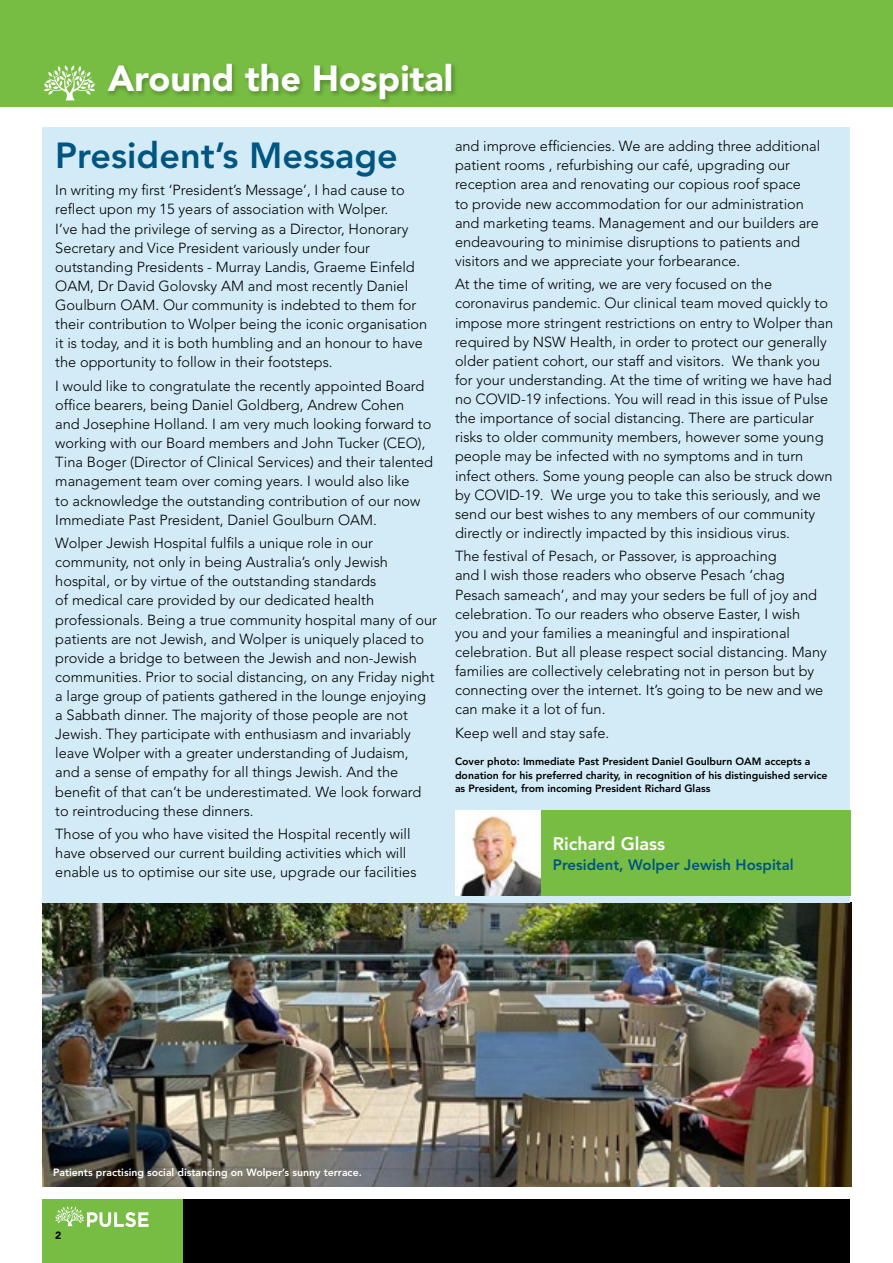
<style>
.page{position:relative;width:893px;height:1263px;background:#fff}
.page>*{position:absolute;margin:0;border:0;box-sizing:border-box;transform-origin:0 0}
.t1{font:800 36px "Avenir";color:#005581}
.t2{font:900 36px "Avenir";color:#fff}
.t3{font:800 18px "Avenir";color:#fff}
.t4{font:800 15px "Avenir";color:#005581}
.t5{font:300 14.55px/19px "Avenir";color:#000}
.t6{font:800 10.5px/13.5px "Avenir";color:#000}
.t7{font:800 10.5px "Avenir";color:#fff}
.t8{font:900 10.5px "Avenir";color:#000}
</style>
<div class="page">
<div style="left:43px;top:1199px;width:807px;height:64px;background:#000"></div>
<div style="left:43px;top:1199px;width:140px;height:64px;background:#77bd43"></div>
<div style="left:0;top:0;width:893px;height:106px;background:#77bd43"></div>
<svg style="left:44px;top:65px;width:51px;height:35px"></svg>
<svg style="left:55px;top:1206px;width:94px;height:21px"></svg>
<div style="left:106px;top:62px;width:351px;height:42px;background:#000;opacity:.25"></div>
<img style="left:43px;top:903px;width:809px;height:283px">
<div style="left:43px;top:128px;width:807px;height:775px;background:#d2ebf7"></div>
<div style="left:456px;top:810px;width:394px;height:85px;background:#77bd43"></div>
<img style="left:455px;top:810px;width:85px;height:85px">
<h1 class="t2" style="left:108px;top:57px;width:347px">Around the Hospital</h1>
<h1 class="t1" style="left:55px;top:134px;width:344px">President’s Message</h1>
<p class="t5" style="left:55px;top:181px;width:373px">In writing my first ‘President’s Message’, I had cause to reflect upon my 15 years of association with Wolper.<br>I’ve had the privilege of serving as a Director, Honorary Secretary and Vice President variously under four outstanding Presidents - Murray Landis, Graeme Einfeld OAM, Dr David Golovsky AM and most recently Daniel Goulburn OAM. Our community is indebted to them for their contribution to Wolper being the iconic organisation it is today, and it is both humbling and an honour to have the opportunity to follow in their footsteps.</p>
<p class="t5" style="left:55px;top:376px;width:379px">I would like to congratulate the recently appointed Board office bearers, being Daniel Goldberg, Andrew Cohen<br>and Josephine Holland. I am very much looking forward to working with our Board members and John Tucker (CEO), Tina Boger (Director of Clinical Services) and their talented management team over coming years. I would also like<br>to acknowledge the outstanding contribution of our now Immediate Past President, Daniel Goulburn OAM.</p>
<p class="t5" style="left:55px;top:533px;width:383px">Wolper Jewish Hospital fulfils a unique role in our community, not only in being Australia’s only Jewish hospital, or by virtue of the outstanding standards<br>of medical care provided by our dedicated health professionals. Being a true community hospital many of our patients are not Jewish, and Wolper is uniquely placed to provide a bridge to between the Jewish and non-Jewish communities. Prior to social distancing, on any Friday night a large group of patients gathered in the lounge enjoying a Sabbath dinner. The majority of those people are not Jewish. They participate with enthusiasm and invariably leave Wolper with a greater understanding of Judaism,<br>and a sense of empathy for all things Jewish. And the benefit of that can’t be underestimated. We look forward to reintroducing these dinners.</p>
<p class="t5" style="left:55px;top:824px;width:363px">Those of you who have visited the Hospital recently will have observed our current building activities which will enable us to optimise our site use, upgrade our facilities</p>
<p class="t5" style="left:455px;top:137px;width:367px">and improve efficiencies. We are adding three additional patient rooms , refurbishing our café, upgrading our reception area and renovating our copious roof space<br>to provide new accommodation for our administration and marketing teams. Management and our builders are endeavouring to minimise disruptions to patients and visitors and we appreciate your forbearance.</p>
<p class="t5" style="left:455px;top:275px;width:380px">At the time of writing, we are very focused on the coronavirus pandemic. Our clinical team moved quickly to impose more stringent restrictions on entry to Wolper than required by NSW Health, in order to protect our generally older patient cohort, our staff and visitors. We thank you for your understanding. At the time of writing we have had no COVID-19 infections. You will read in this issue of Pulse the importance of social distancing. There are particular risks to older community members, however some young people may be infected with no symptoms and in turn infect others. Some young people can also be struck down by COVID-19. We urge you to take this seriously, and we send our best wishes to any members of our community directly or indirectly impacted by this insidious virus.</p>
<p class="t5" style="left:455px;top:547px;width:373px">The festival of Pesach, or Passover, is approaching<br>and I wish those readers who observe Pesach ‘chag Pesach sameach’, and may your seders be full of joy and celebration. To our readers who observe Easter, I wish you and your families a meaningful and inspirational celebration. But all please respect social distancing. Many families are collectively celebrating not in person but by connecting over the internet. It’s going to be new and we can make it a lot of fun.</p>
<p class="t5" style="left:455px;top:723px;width:156px">Keep well and stay safe.</p>
<p class="t6" style="left:455px;top:755px;width:374px">Cover photo: Immediate Past President Daniel Goulburn OAM accepts a donation for his preferred charity, in recognition of his distinguished service as President, from incoming President Richard Glass</p>
<p class="t3" style="left:553px;top:833px;width:114px">Richard Glass</p>
<p class="t4" style="left:553px;top:855px;width:242px">President, Wolper Jewish Hospital</p>
<p class="t7" style="left:53px;top:1166px;width:310px">Patients practising social distancing on Wolper’s sunny terrace.</p>
<p class="t8" style="left:55px;top:1229px;width:8px">2</p>
</div>
